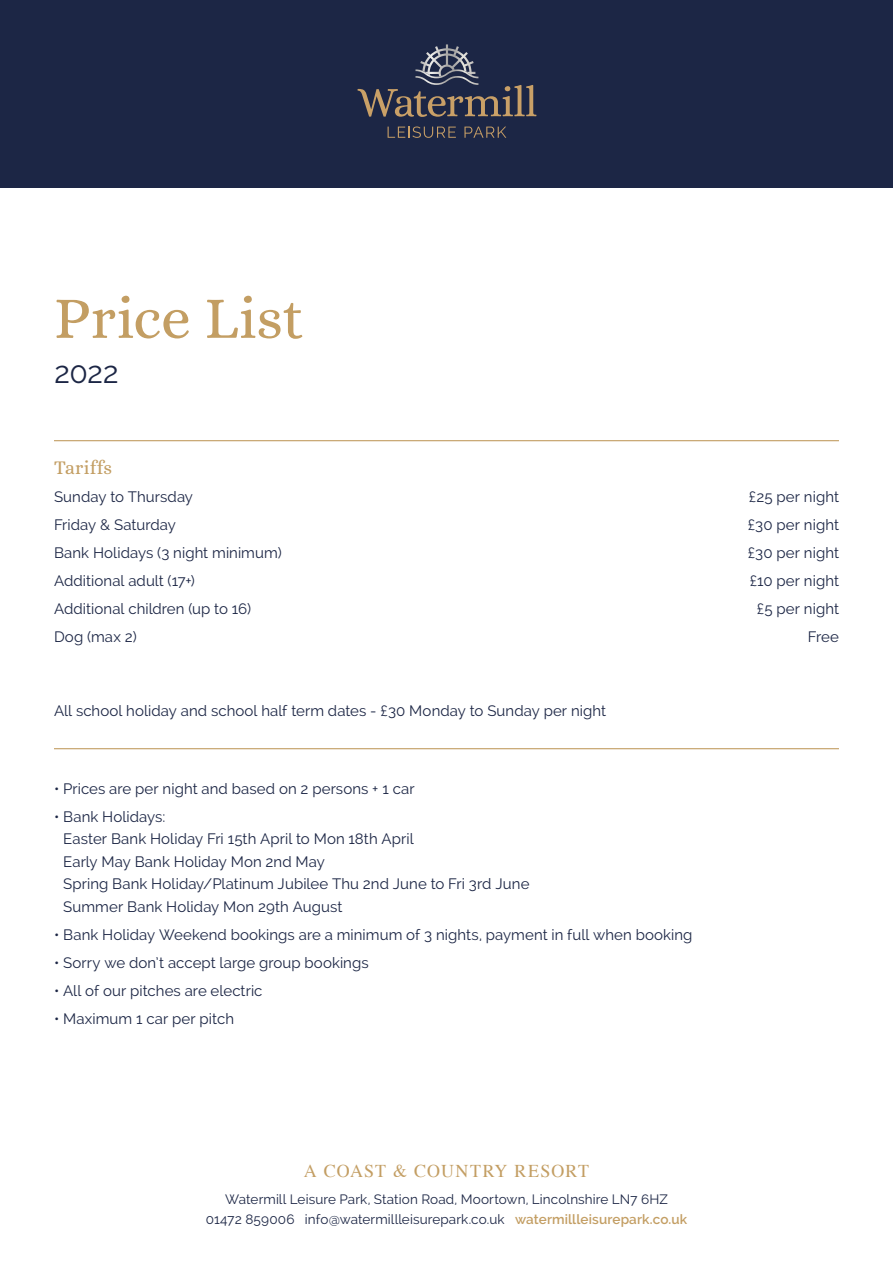
<style>
.page{position:relative;width:893px;height:1263px;background:#fff}
.page>*{position:absolute;margin:0;border:0;box-sizing:border-box;transform-origin:0 0}
.t1{font:60px "Alice";letter-spacing:-.005em;color:#c39e63}
.t2{font:30px "Raleway";color:#1c2645}
.t3{font:19.5px "Alice";letter-spacing:.01em;color:#c39e63}
.t4{font:18px "Times";letter-spacing:.06em;color:#c39e63}
.t5{font:15px/22.5px "Raleway";letter-spacing:.005em;color:#1c2645}
.t6{font:13.5px/20.4px "Raleway";letter-spacing:.01em;color:#1c2645;text-align:center}
.s1{font-weight:600;color:#c39e63}
</style>
<div class="page">
<div style="left:0;top:0;width:893px;height:187px;background:#1c2645"></div>
<svg style="left:388px;top:127px;width:68px;height:11px"></svg>
<svg style="left:464px;top:127px;width:42px;height:11px"></svg>
<svg style="left:357px;top:44px;width:179px;height:73px"></svg>
<hr style="left:54px;top:440px;width:785px;height:1px;background:#c39e63">
<hr style="left:54px;top:748px;width:785px;height:1px;background:#c39e63">
<h1 class="t1" style="left:54px;top:286px;width:252px">Price List</h1>
<h2 class="t2" style="left:54px;top:355px;width:66px">2022</h2>
<h3 class="t3" style="left:54px;top:457px;width:60px">Tariffs</h3>
<p class="t5" style="left:54px;top:485px;width:141px">Sunday to Thursday</p>
<p class="t5" style="left:749px;top:485px;width:92px">£25 per night</p>
<p class="t5" style="left:54px;top:513px;width:123px">Friday &amp; Saturday</p>
<p class="t5" style="left:748px;top:513px;width:93px">£30 per night</p>
<p class="t5" style="left:54px;top:541px;width:229px">Bank Holidays (3 night minimum)</p>
<p class="t5" style="left:748px;top:541px;width:93px">£30 per night</p>
<p class="t5" style="left:54px;top:569px;width:142px">Additional adult (17+)</p>
<p class="t5" style="left:750px;top:569px;width:91px">£10 per night</p>
<p class="t5" style="left:54px;top:597px;width:199px">Additional children (up to 16)</p>
<p class="t5" style="left:757px;top:597px;width:84px">£5 per night</p>
<p class="t5" style="left:54px;top:625px;width:84px">Dog (max 2)</p>
<p class="t5" style="left:808px;top:625px;width:33px">Free</p>
<p class="t5" style="left:54px;top:699px;width:554px">All school holiday and school half term dates - £30 Monday to Sunday per night</p>
<p class="t5" style="left:54px;top:777px;width:362px">• Prices are per night and based on 2 persons + 1 car</p>
<p class="t5" style="left:63px;top:805px;width:468px;text-indent:-9px">• Bank Holidays:<br>Easter Bank Holiday Fri 15th April to Mon 18th April<br>Early May Bank Holiday Mon 2nd May<br>Spring Bank Holiday/Platinum Jubilee Thu 2nd June to Fri 3rd June Summer Bank Holiday Mon 29th August</p>
<p class="t5" style="left:54px;top:923px;width:640px">• Bank Holiday Weekend bookings are a minimum of 3 nights, payment in full when booking</p>
<p class="t5" style="left:54px;top:951px;width:316px">• Sorry we don’t accept large group bookings</p>
<p class="t5" style="left:54px;top:979px;width:210px">• All of our pitches are electric</p>
<p class="t5" style="left:54px;top:1007px;width:181px">• Maximum 1 car per pitch</p>
<p class="t4" style="left:304px;top:1154px;width:287px">A COAST &amp; COUNTRY RESORT</p>
<p class="t6" style="left:206px;top:1189px;width:483px">Watermill Leisure Park, Station Road, Moortown, Lincolnshire LN7 6HZ<br>01472 859006 info@watermillleisurepark.co.uk <span class="s1">watermillleisurepark.co.uk</span></p>
</div>
